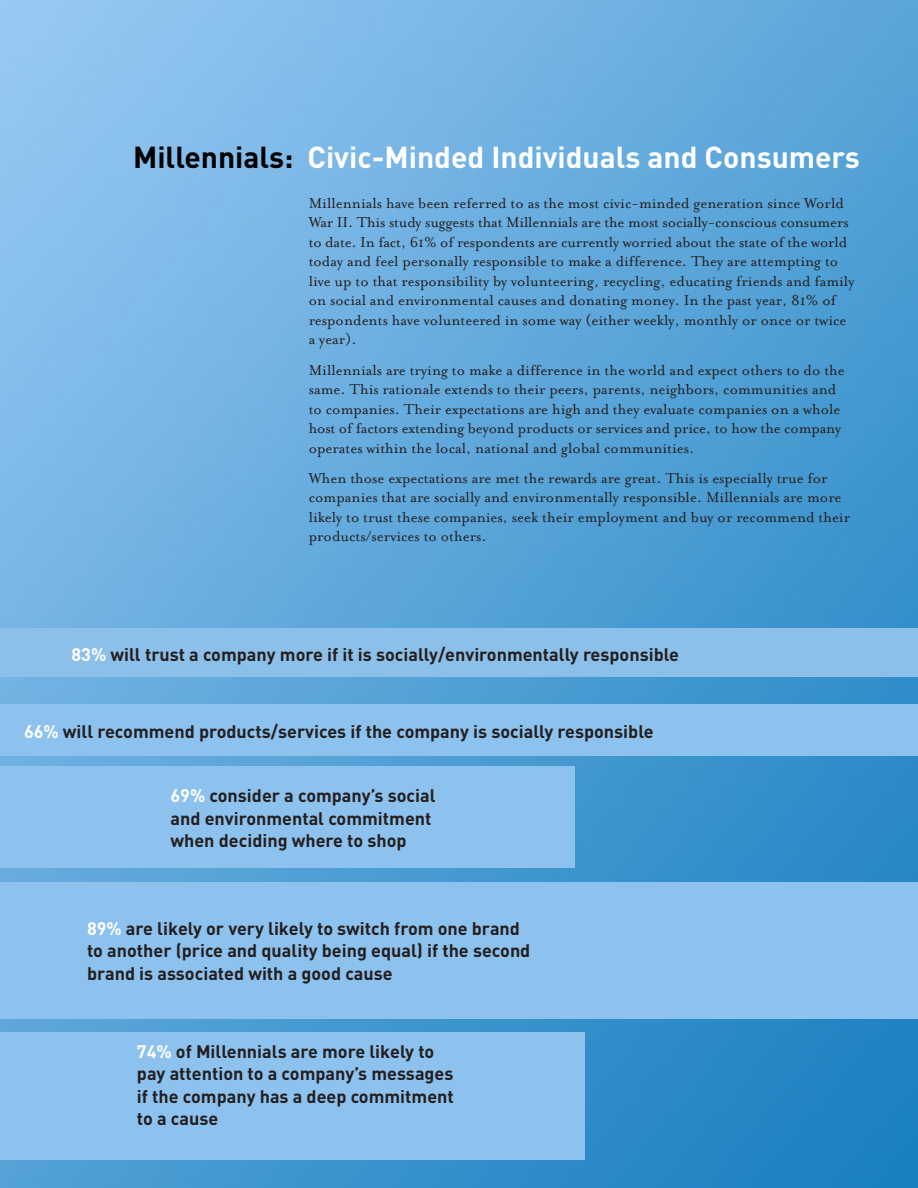
<style>
.page{position:relative;width:918px;height:1188px;background:#fff}
.page>*{position:absolute;margin:0;border:0;box-sizing:border-box;transform-origin:0 0}
.t1{font:700 30px "DIN";color:#fff}
.Call_Outs{font:700 18px/22.5px "DIN";color:#231f20}
.Body{font:16.5px/19.5px "Mrs Eaves Roman";color:#231f20}
.s1{color:#000}
.s2{color:#fff}
</style>
<div class="page">
<img style="left:0;top:0;width:918px;height:1188px">
<div style="left:0;top:1032px;width:585px;height:128px;background:#8dc2ee"></div>
<div style="left:0;top:766px;width:575px;height:102px;background:#8dc2ee"></div>
<div style="left:0;top:882px;width:918px;height:136px;background:#8dc2ee"></div>
<div style="left:0;top:629px;width:918px;height:48px;background:#8dc0e8"></div>
<div style="left:0;top:704px;width:918px;height:52px;background:#8dc2ee"></div>
<p class="t1" style="left:133px;top:137px;width:728px"><span class="s1">Millennials:</span> Civic-Minded Individuals and Consumers</p>
<p class="Body" style="left:309px;top:193px;width:547px">Millennials have been referred to as the most civic-minded generation since World War II. This study suggests that Millennials are the most socially-conscious consumers to date. In fact, 61% of respondents are currently worried about the state of the world today and feel personally responsible to make a difference. They are attempting to live up to that responsibility by volunteering, recycling, educating friends and family on social and environmental causes and donating money. In the past year, 81% of respondents have volunteered in some way (either weekly, monthly or once or twice a year).</p>
<p class="Body" style="left:309px;top:360px;width:538px">Millennials are trying to make a difference in the world and expect others to do the same. This rationale extends to their peers, parents, neighbors, communities and to companies. Their expectations are high and they evaluate companies on a whole host of factors extending beyond products or services and price, to how the company operates within the local, national and global communities.</p>
<p class="Body" style="left:309px;top:468px;width:543px">When those expectations are met the rewards are great. This is especially true for companies that are socially and environmentally responsible. Millennials are more likely to trust these companies, seek their employment and buy or recommend their products/services to others.</p>
<p class="Call_Outs" style="left:72px;top:642px;width:609px"><span class="s2">83%</span> will trust a company more if it is socially/environmentally responsible</p>
<p class="Call_Outs" style="left:24px;top:719px;width:631px"><span class="s2">66%</span> will recommend products/services if the company is socially responsible</p>
<p class="Call_Outs" style="left:171px;top:784px;width:267px"><span class="s2">69%</span> consider a company’s social and environmental commitment when deciding where to shop</p>
<p class="Call_Outs" style="left:87px;top:916px;width:445px"><span class="s2">89%</span> are likely or very likely to switch from one brand to another (price and quality being equal) if the second brand is associated with a good cause</p>
<p class="Call_Outs" style="left:137px;top:1039px;width:318px"><span class="s2">74%</span> of Millennials are more likely to pay attention to a company’s messages if the company has a deep commitment to a cause</p>
</div>
